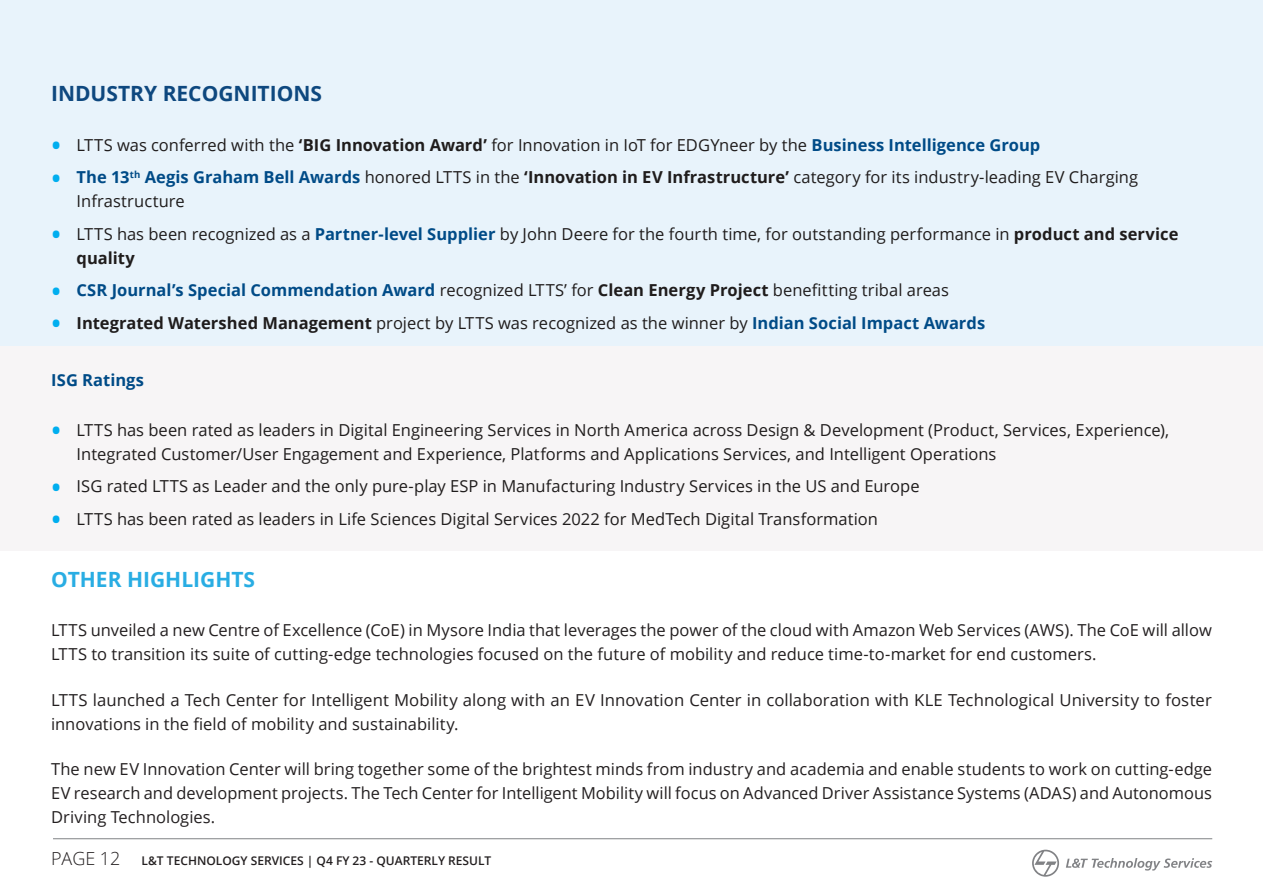
<style>
.page{position:relative;width:1263px;height:893px;background:#fff}
.page>*{position:absolute;margin:0;border:0;box-sizing:border-box;transform-origin:0 0}
.head3{font:700 21px "Open Sans";color:#0e487f}
.head3-2{font:700 21px "Open Sans";color:#29ade3}
.t1{font:16.5px/24px "Open Sans";color:#1f1c1c}
.text{font:16.5px/24px "Open Sans";color:#231f20}
.head3-3{font:700 16.5px "Open Sans";letter-spacing:.005em;color:#004b87}
.t2{font:600 12px "Open Sans";color:#231f20}
.s1{font-weight:600;font-size:27px;color:#00aeef}
.s2{font-weight:700}
.s3{font-weight:700;color:#004b87}
.s4{font-weight:300;font-size:18px}
</style>
<div class="page">
<hr style="left:53px;top:838px;width:1159px;height:1px;background:#808285">
<svg style="left:1032px;top:850px;width:27px;height:27px"></svg>
<svg style="left:1066px;top:858px;width:146px;height:12px"></svg>
<div style="left:0;top:346px;width:1262px;height:205px;background:#f2eff0"></div>
<div style="left:0;top:0;width:1262px;height:346px;background:#e8f3fb"></div>
<p class="head3" style="left:51px;top:79px;width:273px">INDUSTRY RECOGNITIONS</p>
<p class="t1" style="left:51px;top:132px;width:991px"><span class="s1">•</span> LTTS was conferred with the <span class="s2">‘BIG Innovation Award’</span> for Innovation in IoT for EDGYneer by the <span class="s3">Business Intelligence Group</span></p>
<p class="t1" style="left:77px;top:165px;width:1063px;text-indent:-26px"><span class="s1">•</span> <span class="s3">The 13</span><sup>th</sup> <span class="s3">Aegis Graham Bell Awards</span> honored LTTS in the <span class="s2">‘Innovation in EV Infrastructure’</span> category for its industry-leading EV Charging<br>Infrastructure</p>
<p class="t1" style="left:77px;top:221px;width:1103px;text-indent:-26px"><span class="s1">•</span> LTTS has been recognized as a <span class="s3">Partner-level Supplier</span> by John Deere for the fourth time, for outstanding performance in <span class="s2">product and service quality</span></p>
<p class="t1" style="left:51px;top:278px;width:899px"><span class="s1">•</span> <span class="s3">CSR Journal’s Special Commendation Award</span> recognized LTTS’ for <span class="s2">Clean Energy Project</span> benefitting tribal areas</p>
<p class="t1" style="left:51px;top:310px;width:936px"><span class="s1">•</span> <span class="s2">Integrated Watershed Management</span> project by LTTS was recognized as the winner by <span class="s3">Indian Social Impact Awards</span></p>
<p class="head3-3" style="left:51px;top:368px;width:94px">ISG Ratings</p>
<p class="t1" style="left:77px;top:417px;width:1094px;text-indent:-26px"><span class="s1">•</span> LTTS has been rated as leaders in Digital Engineering Services in North America across Design &amp; Development (Product, Services, Experience),<br>Integrated Customer/User Engagement and Experience, Platforms and Applications Services, and Intelligent Operations</p>
<p class="t1" style="left:51px;top:474px;width:870px"><span class="s1">•</span> ISG rated LTTS as Leader and the only pure-play ESP in Manufacturing Industry Services in the US and Europe</p>
<p class="t1" style="left:51px;top:506px;width:828px"><span class="s1">•</span> LTTS has been rated as leaders in Life Sciences Digital Services 2022 for MedTech Digital Transformation</p>
<p class="head3-2" style="left:51px;top:564px;width:206px">OTHER HIGHLIGHTS</p>
<p class="text" style="left:51px;top:618px;width:1162px">LTTS unveiled a new Centre of Excellence (CoE) in Mysore India that leverages the power of the cloud with Amazon Web Services (AWS). The CoE will allow<br>LTTS to transition its suite of cutting-edge technologies focused on the future of mobility and reduce time-to-market for end customers.</p>
<p class="text" style="left:51px;top:687px;width:1162px">LTTS launched a Tech Center for Intelligent Mobility along with an EV Innovation Center in collaboration with KLE Technological University to foster innovations in the field of mobility and sustainability.</p>
<p class="text" style="left:51px;top:757px;width:1162px;text-align:justify">The new EV Innovation Center will bring together some of the brightest minds from industry and academia and enable students to work on cutting-edge EV research and development projects. The Tech Center for Intelligent Mobility will focus on Advanced Driver Assistance Systems (ADAS) and Autonomous Driving Technologies.</p>
<p class="t2" style="left:51px;top:853px;width:442px"><span class="s4">PAGE 12</span> L&amp;T TECHNOLOGY SERVICES | Q4 FY 23 - QUARTERLY RESULT</p>
</div>
